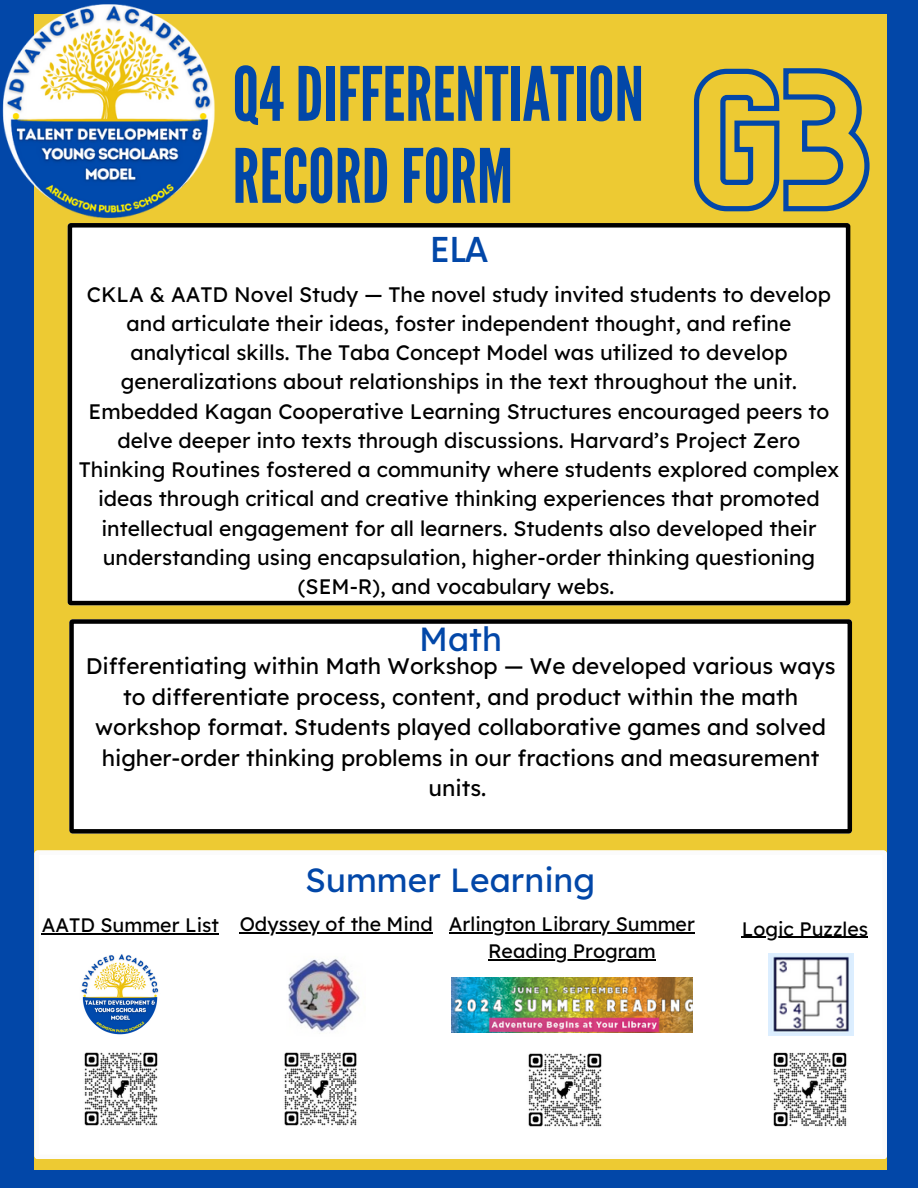
<style>
.page{position:relative;width:918px;height:1188px;background:#0247a8}
.page>*{position:absolute;margin:0;border:0;box-sizing:border-box;transform-origin:0 0}
.t1{font:74.7px/82.1px "League Gothic";color:#0247a8}
.t2{font:33.45px "Lexend Deca";color:#0247a8}
.t3{font:500 33.45px "Now";color:#0247a8}
.t4{font:22.5px/30.3px "Lexend Deca";color:#000;text-align:center}
.t5{font:21px/29.2px "Lexend Deca";color:#000;text-align:center}
.t6{font:19.5px "Lexend Deca";color:#000}
</style>
<div class="page">
<div style="left:34px;top:15px;width:853px;height:1155px;background:#edca33"></div>
<div style="left:69px;top:619px;width:783px;height:214px;background:#fff"></div>
<img style="left:2px;top:4px;width:217px;height:214px">
<div style="left:68px;top:223px;width:782px;height:382px;background:#fff"></div>
<svg style="left:694px;top:68px;width:176px;height:144px"></svg>
<div style="left:34px;top:850px;width:853px;height:309px;background:#fff"></div>
<img style="left:451px;top:977px;width:241px;height:55px">
<img style="left:277px;top:953px;width:89px;height:83px">
<img style="left:769px;top:953px;width:84px;height:82px">
<img style="left:766px;top:1046px;width:88px;height:87px">
<img style="left:79px;top:953px;width:82px;height:83px">
<img style="left:78px;top:1046px;width:86px;height:86px">
<img style="left:521px;top:1046px;width:87px;height:87px">
<img style="left:277px;top:1046px;width:87px;height:86px">
<hr style="left:449px;top:932px;width:246px;height:1px;background:#000">
<hr style="left:488px;top:959px;width:168px;height:1px;background:#000">
<hr style="left:240px;top:932px;width:193px;height:1px;background:#000">
<hr style="left:742px;top:937px;width:126px;height:1px;background:#000">
<hr style="left:42px;top:933px;width:177px;height:2px;background:#000">
<h2 class="t1" style="left:232px;top:55px;width:413px">Q4DIFFERENTIATION<br>RECORDFORM</h2>
<h5 class="t3" style="left:430px;top:232px;width:59px">ELA</h5>
<h3 class="t5" style="left:79px;top:279px;width:762px">CKLA &amp; AATD Novel Study — The novel study invited students to develop and articulate their ideas, foster independent thought, and refine analytical skills. The Taba Concept Model was utilized to develop generalizations about relationships in the text throughout the unit.<br>Embedded Kagan Cooperative Learning Structures encouraged peers to delve deeper into texts through discussions. Harvard’s Project Zero Thinking Routines fostered a community where students explored complex ideas through critical and creative thinking experiences that promoted intellectual engagement for all learners. Students also developed their understanding using encapsulation, higher-order thinking questioning (SEM-R), and vocabulary webs.</h3>
<h4 class="t2" style="left:419px;top:617px;width:84px">Math</h4>
<p class="t4" style="left:86px;top:651px;width:751px">Differentiating within Math Workshop — We developed various ways to differentiate process, content, and product within the math workshop format. Students played collaborative games and solved higher-order thinking problems in our fractions and measurement units.</p>
<p class="t2" style="left:305px;top:859px;width:292px">Summer Learning</p>
<p class="t6" style="left:449px;top:911px;width:247px">Arlington Library Summer</p>
<p class="t6" style="left:488px;top:938px;width:169px">Reading Program</p>
<p class="t6" style="left:42px;top:911px;width:392px">AATD Summer List Odyssey of the Mind</p>
<h1 class="t6" style="left:742px;top:916px;width:128px">Logic Puzzles</h1>
</div>
